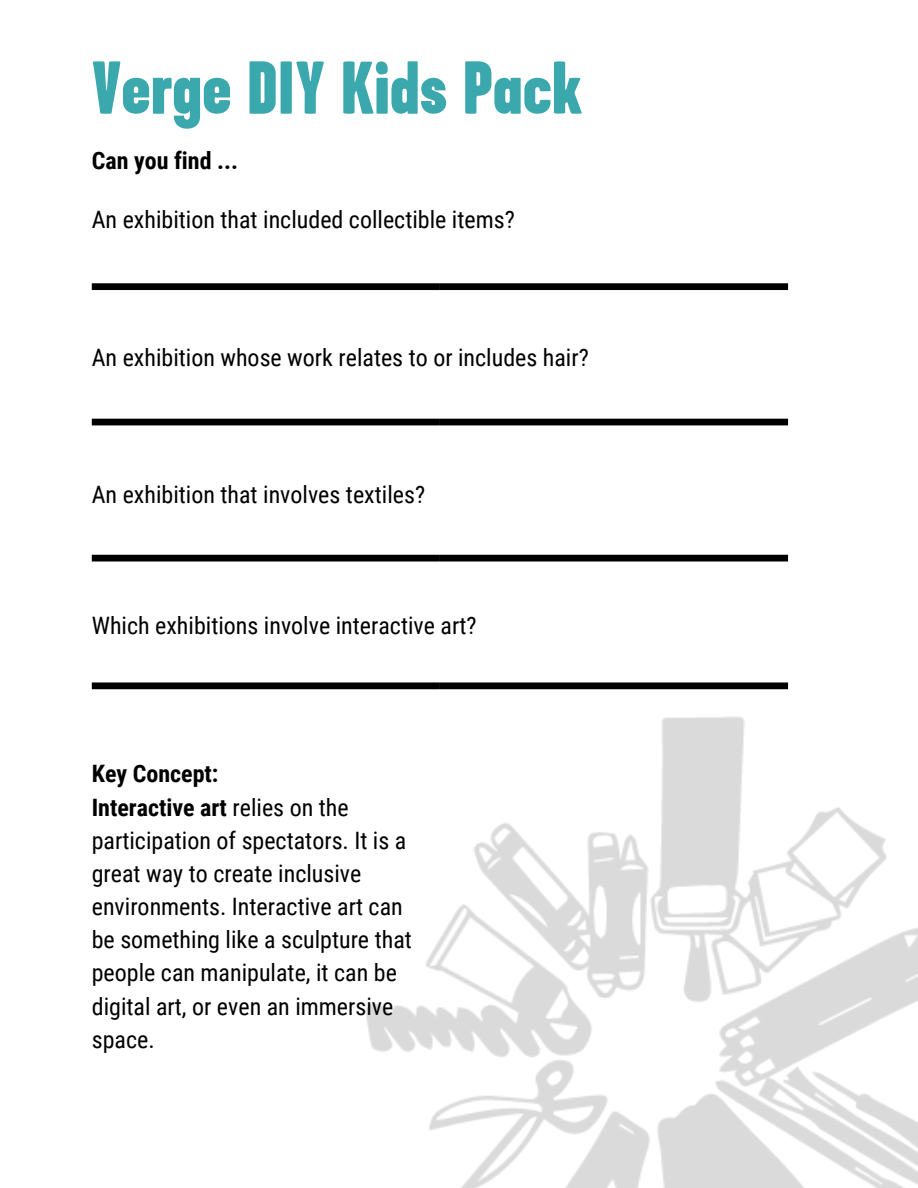
<style>
.page{position:relative;width:918px;height:1188px;background:#fff}
.page>*{position:absolute;margin:0;border:0;box-sizing:border-box;transform-origin:0 0}
.t1{font:900 74.85px "Garage Gothic";color:#3ba8ad}
.t2{font:24px/33.2px "Roboto Condensed";color:#000}
.t3{font:700 24px "Roboto Condensed";color:#000}
.s1{font-weight:700}
</style>
<div class="page">
<img style="left:337px;top:684px;width:581px;height:504px">
<svg style="left:92px;top:283px;width:696px;height:7px;background:#0a0a0a"></svg>
<div style="left:92px;top:419px;width:696px;height:6px;background:#000"></div>
<svg style="left:92px;top:555px;width:696px;height:7px;background:#111"></svg>
<svg style="left:92px;top:682px;width:696px;height:7px;background:#111"></svg>
<h1 class="t1" style="left:92px;top:54px;width:492px">Verge DIY Kids Pack</h1>
<p class="t3" style="left:92px;top:147px;width:148px">Can you find ...</p>
<p class="t2" style="left:92px;top:203px;width:425px">An exhibition that included collectible items?</p>
<p class="t2" style="left:92px;top:341px;width:499px">An exhibition whose work relates to or includes hair?</p>
<p class="t2" style="left:92px;top:478px;width:335px">An exhibition that involves textiles?</p>
<p class="t2" style="left:92px;top:610px;width:386px">Which exhibitions involve interactive art?</p>
<p class="t2" style="left:92px;top:758px;width:322px"><span class="s1">Key Concept:<br>Interactive art</span> relies on the participation of spectators. It is a great way to create inclusive environments. Interactive art can be something like a sculpture that people can manipulate, it can be digital art, or even an immersive space.</p>
</div>
